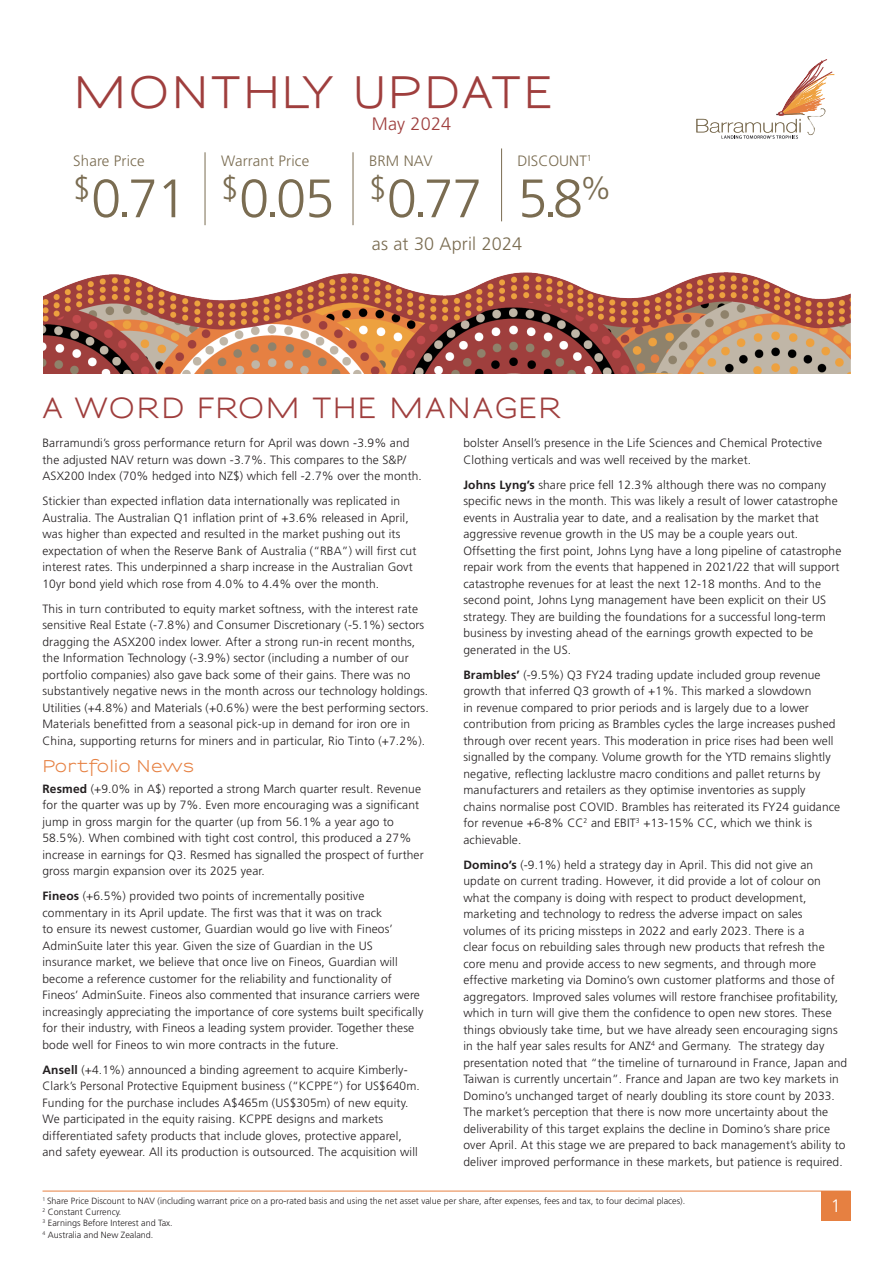
<style>
.page{position:relative;width:893px;height:1263px;background:#fff}
.page>*{position:absolute;margin:0;border:0;box-sizing:border-box;transform-origin:0 0}
.t1{font:300 54px "Frutiger LT Std";color:#7a6c51}
.t2{font:700 42px "Sansumi";letter-spacing:.055em;color:#9f3e3d}
.t3{font:700 27px "Sansumi";letter-spacing:.06em;color:#9f3e3d}
.t4{font:300 18px "Frutiger LT Std";letter-spacing:.01em;color:#7a6c51}
.t5{font:300 18px "Frutiger LT Std";letter-spacing:.01em;color:#9f3e3d}
.t6{font:300 18px "Frutiger LT Std";color:#fff}
.t7{font:700 15.75px "Sansumi";letter-spacing:.05em;color:#e68041}
.t8{font:300 15px "Frutiger LT Std";letter-spacing:.01em;color:#7a6c51}
.t9{font:300 12px/16.5px "Frutiger LT Std";letter-spacing:.01em;color:#231f20}
.t10{font:300 9px/11.1px "Frutiger LT Std";color:#231f20}
.s1{font-weight:700}
</style>
<div class="page">
<hr style="left:43px;top:1191px;width:807px;height:1px;background:#e68041">
<div style="left:821px;top:1191px;width:29px;height:29px;background:#e68041"></div>
<img style="left:43px;top:74px;width:807px;height:299px">
<svg style="left:696px;top:59px;width:138px;height:80px"></svg>
<hr style="left:205px;top:152px;width:1px;height:73px;background:#7a6c51">
<hr style="left:501px;top:148px;width:1px;height:73px;background:#7a6c51">
<hr style="left:353px;top:152px;width:1px;height:73px;background:#7a6c51">
<h2 class="t2" style="left:73px;top:70px;width:481px">MONTHLY UPDATE</h2>
<h3 class="t5" style="left:372px;top:114px;width:81px">May 2024</h3>
<p class="t8" style="left:73px;top:152px;width:73px">Share Price</p>
<h1 class="t1" style="left:73px;top:168px;width:115px"><sup>$</sup>0.71</h1>
<p class="t8" style="left:221px;top:152px;width:89px">Warrant Price</p>
<h1 class="t1" style="left:221px;top:168px;width:115px"><sup>$</sup>0.05</h1>
<p class="t8" style="left:369px;top:153px;width:65px">BRM NAV</p>
<h1 class="t1" style="left:369px;top:168px;width:115px"><sup>$</sup>0.77</h1>
<p class="t8" style="left:518px;top:153px;width:76px">DISCOUNT<sup>1</sup></p>
<h1 class="t1" style="left:518px;top:168px;width:96px">5.8<sup>%</sup></h1>
<h3 class="t4" style="left:372px;top:233px;width:152px">as at 30 April 2024</h3>
<h3 class="t3" style="left:44px;top:393px;width:517px">A WORD FROM THE MANAGER</h3>
<p class="t9" style="left:43px;top:435px;width:381px">Barramundi’s gross performance return for April was down -3.9% and the adjusted NAV return was down -3.7%. This compares to the S&amp;P/<br>ASX200 Index (70% hedged into NZ$) which fell -2.7% over the month.</p>
<p class="t9" style="left:43px;top:493px;width:375px">Stickier than expected inflation data internationally was replicated in Australia. The Australian Q1 inflation print of +3.6% released in April, was higher than expected and resulted in the market pushing out its expectation of when the Reserve Bank of Australia (“RBA”) will first cut interest rates. This underpinned a sharp increase in the Australian Govt 10yr bond yield which rose from 4.0% to 4.4% over the month.</p>
<p class="t9" style="left:43px;top:600px;width:388px">This in turn contributed to equity market softness, with the interest rate sensitive Real Estate (-7.8%) and Consumer Discretionary (-5.1%) sectors dragging the ASX200 index lower. After a strong run-in recent months, the Information Technology (-3.9%) sector (including a number of our portfolio companies) also gave back some of their gains. There was no substantively negative news in the month across our technology holdings.<br>Utilities (+4.8%) and Materials (+0.6%) were the best performing sectors.<br>Materials benefitted from a seasonal pick-up in demand for iron ore in China, supporting returns for miners and in particular, Rio Tinto (+7.2%).</p>
<h3 class="t7" style="left:43px;top:757px;width:153px">Portfolio News</h3>
<p class="t9" style="left:43px;top:780px;width:383px"><span class="s1">Resmed</span> (+9.0% in A$) reported a strong March quarter result. Revenue for the quarter was up by 7%. Even more encouraging was a significant jump in gross margin for the quarter (up from 56.1% a year ago to 58.5%). When combined with tight cost control, this produced a 27% increase in earnings for Q3. Resmed has signalled the prospect of further gross margin expansion over its 2025 year.</p>
<p class="t9" style="left:43px;top:888px;width:382px"><span class="s1">Fineos</span> (+6.5%) provided two points of incrementally positive commentary in its April update. The first was that it was on track<br>to ensure its newest customer, Guardian would go live with Fineos’ AdminSuite later this year. Given the size of Guardian in the US insurance market, we believe that once live on Fineos, Guardian will become a reference customer for the reliability and functionality of Fineos’ AdminSuite. Fineos also commented that insurance carriers were increasingly appreciating the importance of core systems built specifically for their industry, with Fineos a leading system provider. Together these bode well for Fineos to win more contracts in the future.</p>
<p class="t9" style="left:43px;top:1061px;width:379px"><span class="s1">Ansell</span> (+4.1%) announced a binding agreement to acquire Kimberly-Clark’s Personal Protective Equipment business (“KCPPE”) for US$640m.<br>Funding for the purchase includes A$465m (US$305m) of new equity.<br>We participated in the equity raising. KCPPE designs and markets differentiated safety products that include gloves, protective apparel, and safety eyewear. All its production is outsourced. The acquisition will</p>
<p class="t9" style="left:463px;top:435px;width:360px">bolster Ansell’s presence in the Life Sciences and Chemical Protective<br>Clothing verticals and was well received by the market.</p>
<p class="t9" style="left:463px;top:476px;width:379px"><span class="s1">Johns Lyng’s</span> share price fell 12.3% although there was no company specific news in the month. This was likely a result of lower catastrophe events in Australia year to date, and a realisation by the market that aggressive revenue growth in the US may be a couple years out.<br>Offsetting the first point, Johns Lyng have a long pipeline of catastrophe repair work from the events that happened in 2021/22 that will support catastrophe revenues for at least the next 12-18 months. And to the second point, Johns Lyng management have been explicit on their US strategy. They are building the foundations for a successful long-term business by investing ahead of the earnings growth expected to be generated in the US.</p>
<p class="t9" style="left:463px;top:666px;width:378px"><span class="s1">Brambles’</span> (-9.5%) Q3 FY24 trading update included group revenue growth that inferred Q3 growth of +1%. This marked a slowdown<br>in revenue compared to prior periods and is largely due to a lower contribution from pricing as Brambles cycles the large increases pushed through over recent years. This moderation in price rises had been well signalled by the company. Volume growth for the YTD remains slightly negative, reflecting lacklustre macro conditions and pallet returns by manufacturers and retailers as they optimise inventories as supply chains normalise post COVID. Brambles has reiterated its FY24 guidance for revenue +6-8% CC<sup>2</sup> and EBIT<sup>3</sup> +13-15% CC, which we think is achievable.</p>
<p class="t9" style="left:463px;top:856px;width:385px"><span class="s1">Domino’s</span> (-9.1%) held a strategy day in April. This did not give an update on current trading. However, it did provide a lot of colour on what the company is doing with respect to product development, marketing and technology to redress the adverse impact on sales volumes of its pricing missteps in 2022 and early 2023. There is a<br>clear focus on rebuilding sales through new products that refresh the core menu and provide access to new segments, and through more effective marketing via Domino’s own customer platforms and those of aggregators. Improved sales volumes will restore franchisee profitability, which in turn will give them the confidence to open new stores. These things obviously take time, but we have already seen encouraging signs in the half year sales results for ANZ<sup>4</sup> and Germany. The strategy day presentation noted that “the timeline of turnaround in France, Japan and Taiwan is currently uncertain”. France and Japan are two key markets in Domino’s unchanged target of nearly doubling its store count by 2033.<br>The market’s perception that there is now more uncertainty about the deliverability of this target explains the decline in Domino’s share price over April. At this stage we are prepared to back management’s ability to deliver improved performance in these markets, but patience is required.</p>
<p class="t10" style="left:43px;top:1195px;width:644px"><sup>1</sup> Share Price Discount to NAV (including warrant price on a pro-rated basis and using the net asset value per share, after expenses, fees and tax, to four decimal places).<br><sup>2</sup> Constant Currency.<br><sup>3</sup> Earnings Before Interest and Tax.<br><sup>4</sup> Australia and New Zealand.</p>
<h3 class="t6" style="left:831px;top:1196px;width:12px">1</h3>
</div>
